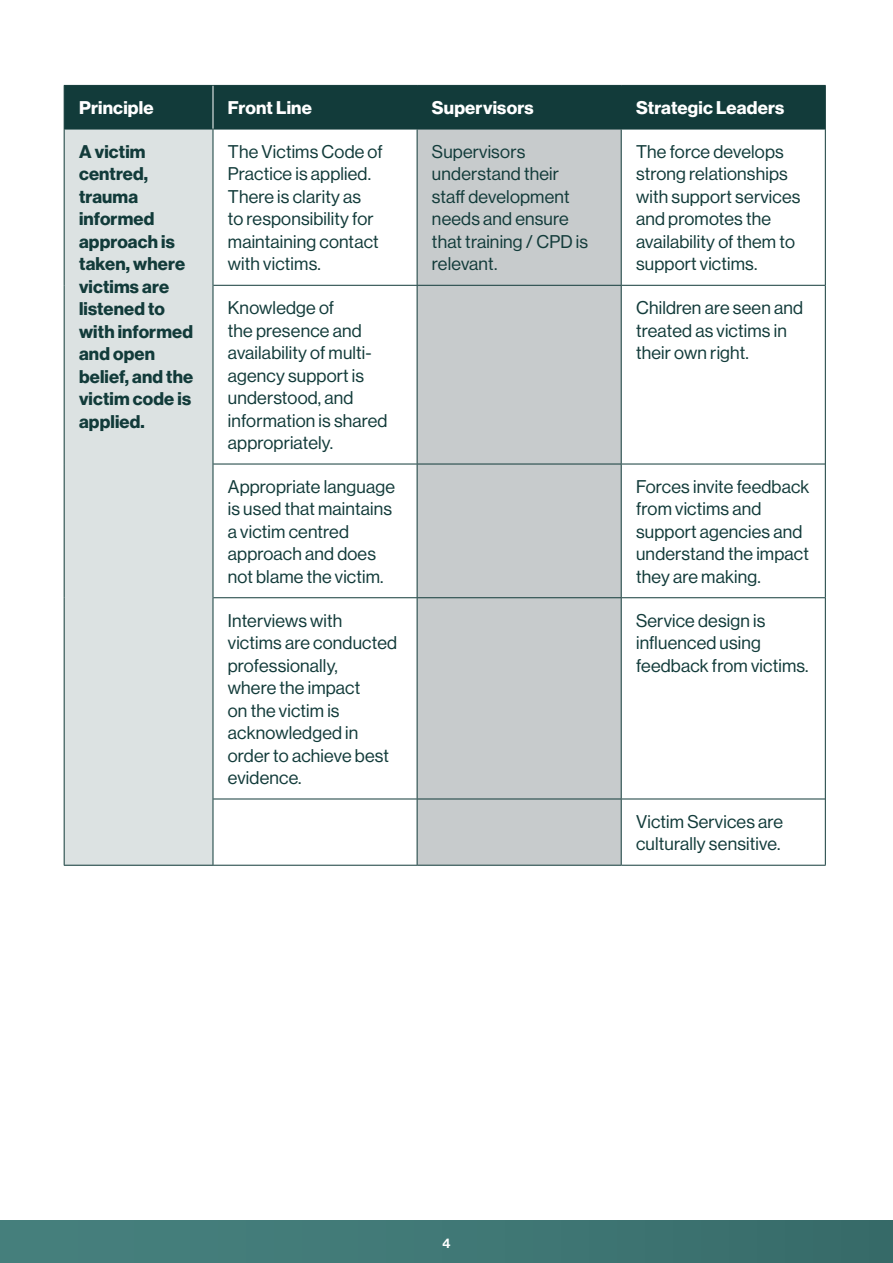
<style>
.page{position:relative;width:893px;height:1263px;background:#fff}
.page>*{position:absolute;margin:0;border:0;box-sizing:border-box;transform-origin:0 0}
.t1{font:18px/22.5px "N Haas Grotesk DS Pro 55 Rg";letter-spacing:.01em;color:#123b3a}
.t2{font:18px/22.5px "N Haas Grotesk DS Pro 75 Bd";letter-spacing:.01em;color:#123b3a}
.t3{font:18px "N Haas Grotesk DS Pro 75 Bd";letter-spacing:.01em;color:#fff}
.t4{font:13.5px "N Haas Grotesk DS Pro 65 Md";color:#fff}
</style>
<div class="page">
<div style="left:0;top:1220px;width:893px;height:43px;background:#407876"></div>
<div style="left:65px;top:86px;width:760px;height:43px;background:#123b3a"></div>
<div style="left:64px;top:129px;width:149px;height:736px;background:#dce2e2"></div>
<svg style="left:214px;top:130px;width:611px;height:735px"></svg>
<div style="left:418px;top:130px;width:203px;height:735px;background:#c7cbcc"></div>
<hr style="left:417px;top:129px;width:1px;height:156px;background:#123b3a">
<hr style="left:621px;top:129px;width:1px;height:156px;background:#123b3a">
<hr style="left:417px;top:286px;width:1px;height:178px;background:#123b3a">
<hr style="left:621px;top:286px;width:1px;height:178px;background:#123b3a">
<hr style="left:213px;top:285px;width:204px;height:1px;background:#123b3a">
<hr style="left:417px;top:285px;width:204px;height:1px;background:#123b3a">
<hr style="left:621px;top:285px;width:204px;height:1px;background:#123b3a">
<hr style="left:213px;top:129px;width:1px;height:156px;background:#123b3a">
<hr style="left:825px;top:129px;width:1px;height:156px;background:#123b3a">
<hr style="left:213px;top:285px;width:1px;height:179px;background:#123b3a">
<hr style="left:825px;top:285px;width:1px;height:179px;background:#123b3a">
<hr style="left:213px;top:464px;width:204px;height:1px;background:#123b3a">
<hr style="left:417px;top:464px;width:204px;height:1px;background:#123b3a">
<hr style="left:621px;top:464px;width:204px;height:1px;background:#123b3a">
<hr style="left:213px;top:597px;width:204px;height:1px;background:#123b3a">
<hr style="left:417px;top:597px;width:204px;height:1px;background:#123b3a">
<hr style="left:621px;top:597px;width:204px;height:1px;background:#123b3a">
<hr style="left:213px;top:799px;width:204px;height:1px;background:#123b3a">
<hr style="left:417px;top:799px;width:204px;height:1px;background:#123b3a">
<hr style="left:621px;top:799px;width:204px;height:1px;background:#123b3a">
<hr style="left:213px;top:865px;width:204px;height:1px;background:#123b3a">
<hr style="left:417px;top:865px;width:204px;height:1px;background:#123b3a">
<hr style="left:621px;top:865px;width:205px;height:1px;background:#123b3a">
<hr style="left:213px;top:464px;width:1px;height:134px;background:#123b3a">
<hr style="left:417px;top:464px;width:1px;height:133px;background:#123b3a">
<hr style="left:621px;top:464px;width:1px;height:133px;background:#123b3a">
<hr style="left:825px;top:464px;width:1px;height:134px;background:#123b3a">
<hr style="left:213px;top:598px;width:1px;height:201px;background:#123b3a">
<hr style="left:417px;top:598px;width:1px;height:201px;background:#123b3a">
<hr style="left:621px;top:598px;width:1px;height:201px;background:#123b3a">
<hr style="left:825px;top:598px;width:1px;height:201px;background:#123b3a">
<hr style="left:213px;top:799px;width:1px;height:66px;background:#123b3a">
<hr style="left:417px;top:799px;width:1px;height:66px;background:#123b3a">
<hr style="left:621px;top:799px;width:1px;height:66px;background:#123b3a">
<hr style="left:825px;top:799px;width:1px;height:66px;background:#123b3a">
<hr style="left:64px;top:85px;width:149px;height:1px;background:#123b3a">
<hr style="left:213px;top:85px;width:204px;height:1px;background:#123b3a">
<hr style="left:417px;top:85px;width:204px;height:1px;background:#123b3a">
<hr style="left:621px;top:85px;width:205px;height:1px;background:#123b3a">
<hr style="left:65px;top:129px;width:148px;height:1px;background:#123b3a">
<hr style="left:213px;top:129px;width:204px;height:1px;background:#123b3a">
<hr style="left:417px;top:129px;width:204px;height:1px;background:#123b3a">
<hr style="left:621px;top:129px;width:204px;height:1px;background:#123b3a">
<hr style="left:64px;top:86px;width:1px;height:43px;background:#123b3a">
<hr style="left:417px;top:86px;width:1px;height:43px;background:#123b3a">
<hr style="left:621px;top:86px;width:1px;height:43px;background:#123b3a">
<hr style="left:825px;top:86px;width:1px;height:43px;background:#123b3a">
<hr style="left:213px;top:86px;width:1px;height:43px;background:#fff">
<hr style="left:64px;top:129px;width:1px;height:156px;background:#123b3a">
<hr style="left:64px;top:285px;width:1px;height:179px;background:#123b3a">
<hr style="left:64px;top:464px;width:1px;height:134px;background:#123b3a">
<hr style="left:64px;top:598px;width:1px;height:201px;background:#123b3a">
<hr style="left:64px;top:799px;width:1px;height:66px;background:#123b3a">
<hr style="left:64px;top:865px;width:149px;height:1px;background:#123b3a">
<p class="t3" style="left:79px;top:97px;width:76px">Principle</p>
<p class="t3" style="left:228px;top:97px;width:86px">Front Line</p>
<p class="t3" style="left:432px;top:97px;width:103px">Supervisors</p>
<p class="t3" style="left:636px;top:97px;width:150px">Strategic Leaders</p>
<p class="t2" style="left:79px;top:140px;width:116px">A victim centred, trauma informed approach is taken, where victims are listened to with informed and open belief, and the victim code is applied.</p>
<p class="t1" style="left:228px;top:140px;width:156px">The Victims Code of<br>Practice is applied.<br>There is clarity as<br>to responsibility for maintaining contact with victims.</p>
<p class="t1" style="left:432px;top:140px;width:158px">Supervisors understand their staff development needs and ensure that training / CPD is relevant.</p>
<p class="t1" style="left:636px;top:140px;width:166px">The force develops strong relationships with support services and promotes the availability of them to support victims.</p>
<p class="t1" style="left:228px;top:297px;width:161px">Knowledge of<br>the presence and availability of multi&shy;agency support is understood, and information is shared appropriately.</p>
<p class="t1" style="left:636px;top:297px;width:169px">Children are seen and treated as victims in their own right.</p>
<p class="t1" style="left:228px;top:475px;width:169px">Appropriate language is used that maintains a victim centred approach and does not blame the victim.</p>
<p class="t1" style="left:636px;top:475px;width:175px">Forces invite feedback from victims and support agencies and understand the impact they are making.</p>
<p class="t1" style="left:228px;top:609px;width:171px">Interviews with victims are conducted professionally,<br>where the impact<br>on the victim is acknowledged in order to achieve best evidence.</p>
<p class="t1" style="left:636px;top:609px;width:174px">Service design is influenced using feedback from victims.</p>
<p class="t1" style="left:636px;top:810px;width:149px">Victim Services are culturally sensitive.</p>
<p class="t4" style="left:442px;top:1235px;width:10px">4</p>
</div>
